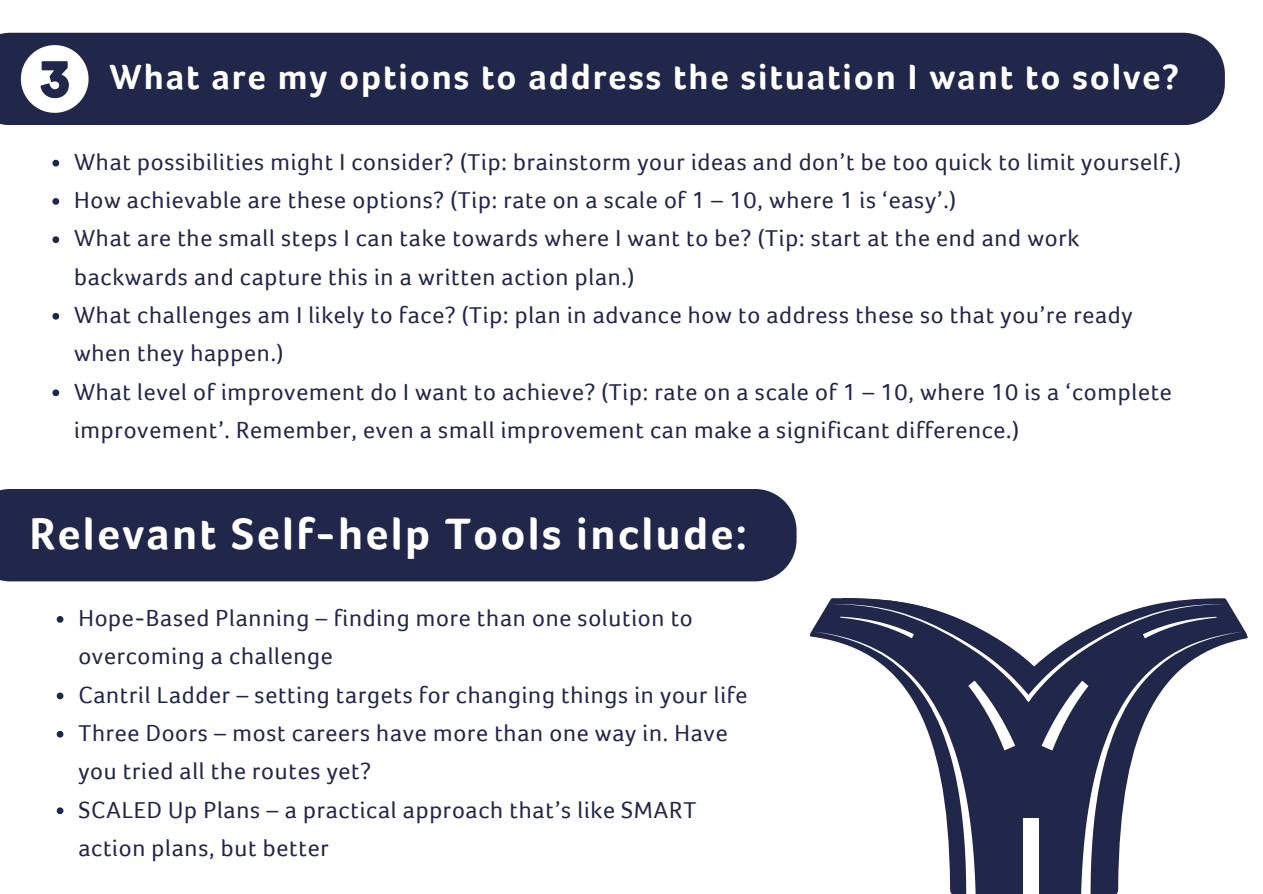
<style>
.page{position:relative;width:1263px;height:894px;background:#fff}
.page>*{position:absolute;margin:0;border:0;box-sizing:border-box;transform-origin:0 0}
.t1{font:700 45px "Foco";letter-spacing:.05em;color:#fff}
.t2{font:700 36px "Foco";letter-spacing:.05em;color:#fff}
.t3{font:24px/38.2px "Foco";letter-spacing:.03em;color:#21264b}
</style>
<div class="page">
<div style="left:0;top:33px;width:1225px;height:92px;background:#21264b"></div>
<svg style="left:52px;top:160px;width:7px;height:6px"></svg>
<svg style="left:52px;top:198px;width:7px;height:7px"></svg>
<svg style="left:52px;top:236px;width:7px;height:7px"></svg>
<svg style="left:52px;top:313px;width:7px;height:6px"></svg>
<svg style="left:52px;top:389px;width:7px;height:7px"></svg>
<svg style="left:57px;top:616px;width:6px;height:6px"></svg>
<svg style="left:57px;top:692px;width:6px;height:7px"></svg>
<svg style="left:57px;top:730px;width:6px;height:7px"></svg>
<svg style="left:57px;top:807px;width:6px;height:6px"></svg>
<div style="left:0;top:489px;width:797px;height:92px;background:#21264b"></div>
<svg style="left:21px;top:45px;width:67px;height:68px"></svg>
<svg style="left:810px;top:598px;width:437px;height:41px"></svg>
<svg style="left:813px;top:603px;width:430px;height:290px"></svg>
<div style="left:1023px;top:817px;width:16px;height:76px;background:#fff"></div>
<h2 class="t2" style="left:110px;top:57px;width:1071px">What are my options to address the situation I want to solve?</h2>
<p class="t3" style="left:74px;top:143px;width:1108px">What possibilities might I consider? (Tip: brainstorm your ideas and don’t be too quick to limit yourself.)<br>How achievable are these options? (Tip: rate on a scale of 1 – 10, where 1 is ‘easy’.)<br>What are the small steps I can take towards where I want to be? (Tip: start at the end and work backwards and capture this in a written action plan.)<br>What challenges am I likely to face? (Tip: plan in advance how to address these so that you’re ready when they happen.)<br>What level of improvement do I want to achieve? (Tip: rate on a scale of 1 – 10, where 10 is a ‘complete improvement’. Remember, even a small improvement can make a significant difference.)</p>
<h1 class="t1" style="left:29px;top:508px;width:719px">Relevant Self-help Tools include:</h1>
<p class="t3" style="left:78px;top:599px;width:671px">Hope-Based Planning – finding more than one solution to overcoming a challenge<br>Cantril Ladder – setting targets for changing things in your life Three Doors – most careers have more than one way in. Have you tried all the routes yet?<br>SCALED Up Plans – a practical approach that’s like SMART action plans, but better</p>
</div>
